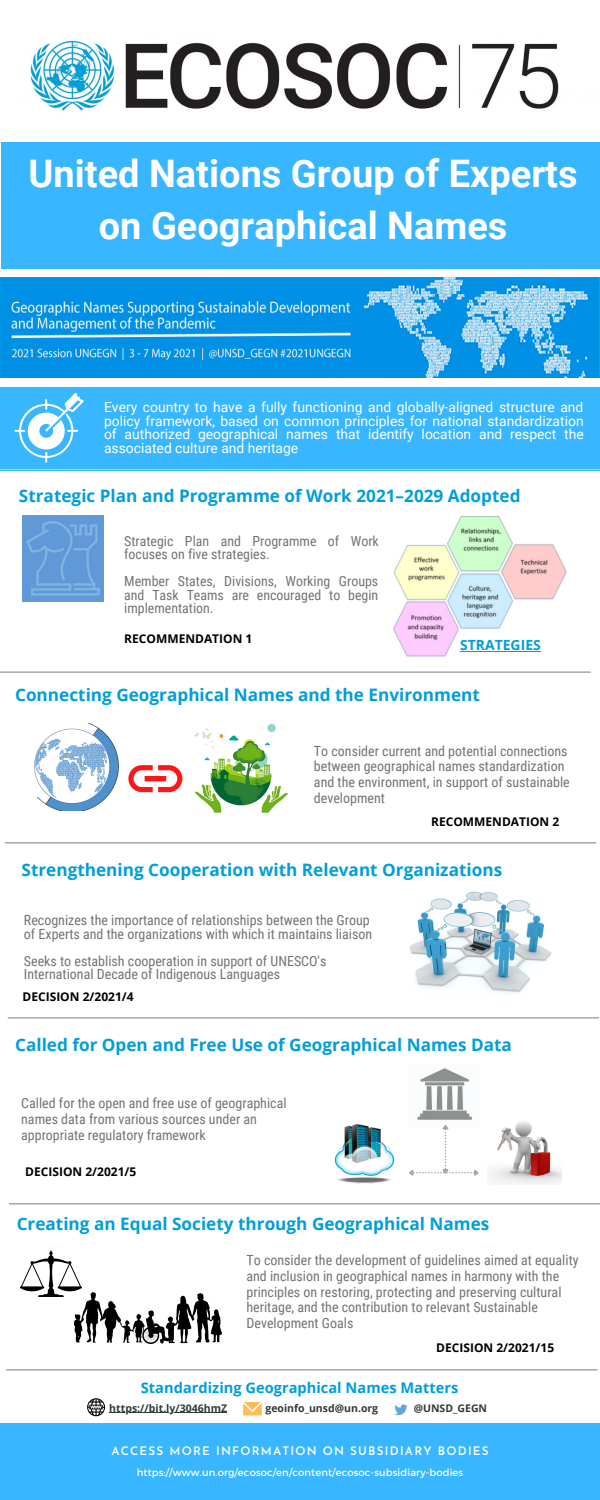
<style>
.page{position:relative;width:600px;height:1500px;background:#fff}
.page>*{position:absolute;margin:0;border:0;box-sizing:border-box;transform-origin:0 0}
.t1{font:700 38px "Roboto";color:#fff}
.t2{font:700 17.2px "Open Sans";color:#009edb}
.t3{font:700 14.6px "Open Sans";color:#009edb}
.t4{font:14px/15.8px "Roboto Condensed";color:#737373}
.t5{font:700 14px "Open Sans";color:#009edb}
.t6{font:13.9px/13.5px "Roboto";color:#fff;text-align:justify}
.t7{font:13.9px/13.5px "Roboto Condensed";color:#737373}
.t8{font:700 12px "Open Sans";color:#000}
.t9{font:600 11.8px "Josefin Sans";letter-spacing:.1em;color:#fff}
.t10{font:700 10.5px "Open Sans";color:#303c36}
.t11{font:10px "Montserrat";letter-spacing:.01em;color:#fff}
</style>
<div class="page">
<img style="left:30px;top:40px;width:529px;height:71px">
<div style="left:0;top:1423px;width:600px;height:77px;background:#38b6ff"></div>
<hr style="left:0;top:470px;width:600px;height:1px;background:#38b6ff">
<img style="left:34px;top:724px;width:85px;height:87px">
<img style="left:22px;top:516px;width:81px;height:85px">
<hr style="left:0;top:671px;width:590px;height:2px;background:#a6a6a6">
<hr style="left:6px;top:842px;width:590px;height:2px;background:#a6a6a6">
<img style="left:417px;top:1068px;width:55px;height:52px">
<img style="left:488px;top:1121px;width:73px;height:63px">
<img style="left:334px;top:1124px;width:61px;height:60px">
<svg style="left:409px;top:1125px;width:70px;height:51px"></svg>
<hr style="left:8px;top:1017px;width:591px;height:2px;background:#a6a6a6">
<svg style="left:128px;top:765px;width:54px;height:27px"></svg>
<img style="left:194px;top:723px;width:94px;height:90px">
<img style="left:20px;top:1250px;width:62px;height:46px">
<img style="left:74px;top:1292px;width:147px;height:51px">
<hr style="left:10px;top:1203px;width:590px;height:2px;background:#a6a6a6">
<img style="left:409px;top:891px;width:142px;height:102px">
<hr style="left:7px;top:1369px;width:590px;height:2px;background:#a6a6a6">
<div style="left:0;top:387px;width:600px;height:82px;background:#38b6ff"></div>
<img style="left:393px;top:516px;width:174px;height:141px">
<svg style="left:14px;top:393px;width:70px;height:70px"></svg>
<div style="left:1px;top:142px;width:599px;height:127px;background:#38b6ff"></div>
<svg style="left:87px;top:1398px;width:18px;height:18px"></svg>
<hr style="left:109px;top:1413px;width:118px;height:1px;background:#303c36">
<img style="left:394px;top:1404px;width:14px;height:12px">
<svg style="left:243px;top:1402px;width:19px;height:14px"></svg>
<img style="left:0;top:277px;width:599px;height:101px">
<hr style="left:460px;top:651px;width:81px;height:1px;background:#009edb">
<p class="t1" style="left:29px;top:152px;width:551px">United Nations Group of Experts</p>
<p class="t1" style="left:99px;top:204px;width:410px">on Geographical Names</p>
<p class="t6" style="left:104px;top:401px;width:481px">Every country to have a fully functioning and globally-aligned structure and policy framework, based on common principles for national standardization of authorized geographical names that identify location and respect the associated culture and heritage</p>
<p class="t2" style="left:19px;top:483px;width:503px">Strategic Plan and Programme of Work 2021–2029 Adopted</p>
<p class="t7" style="left:124px;top:534px;width:256px">Strategic Plan and Programme of Work focuses on five strategies.</p>
<p class="t7" style="left:124px;top:575px;width:256px;text-align:justify">Member States, Divisions, Working Groups and Task Teams are encouraged to begin implementation.</p>
<p class="t8" style="left:124px;top:630px;width:130px">RECOMMENDATION 1</p>
<p class="t5" style="left:460px;top:635px;width:82px">STRATEGIES</p>
<p class="t2" style="left:15px;top:683px;width:466px">Connecting Geographical Names and the Environment</p>
<p class="t4" style="left:314px;top:743px;width:257px">To consider current and potential connections between geographical names standardization and the environment, in support of sustainable development</p>
<p class="t8" style="left:431px;top:813px;width:130px">RECOMMENDATION 2</p>
<p class="t2" style="left:22px;top:858px;width:482px">Strengthening Cooperation with Relevant Organizations</p>
<p class="t4" style="left:24px;top:914px;width:350px;line-height:13.5px">Recognizes the importance of relationships between the Group of Experts and the organizations with which it maintains liaison</p>
<p class="t4" style="left:24px;top:954px;width:304px;line-height:13.5px">Seeks to establish cooperation in support of UNESCO's<br>International Decade of Indigenous Languages</p>
<p class="t8" style="left:23px;top:988px;width:113px">DECISION 2/2021/4</p>
<p class="t2" style="left:15px;top:1033px;width:498px">Called for Open and Free Use of Geographical Names Data</p>
<p class="t4" style="left:21px;top:1096px;width:267px">Called for the open and free use of geographical names data from various sources under an appropriate regulatory framework</p>
<p class="t8" style="left:25px;top:1163px;width:113px">DECISION 2/2021/5</p>
<p class="t2" style="left:17px;top:1212px;width:474px">Creating an Equal Society through Geographical Names</p>
<p class="t4" style="left:247px;top:1252px;width:334px">To consider the development of guidelines aimed at equality and inclusion in geographical names in harmony with the principles on restoring, protecting and preserving cultural heritage, and the contribution to relevant Sustainable Development Goals</p>
<p class="t8" style="left:436px;top:1339px;width:119px">DECISION 2/2021/15</p>
<p class="t3" style="left:141px;top:1378px;width:319px">Standardizing Geographical Names Matters</p>
<p class="t10" style="left:109px;top:1401px;width:119px">https://bit.ly/3046hmZ</p>
<p class="t10" style="left:265px;top:1401px;width:114px">geoinfo_unsd@un.org</p>
<p class="t10" style="left:414px;top:1401px;width:75px">@UNSD_GEGN</p>
<p class="t9" style="left:111px;top:1446px;width:379px">ACCESS MORE INFORMATION ON SUBSIDIARY BODIES</p>
<p class="t11" style="left:137px;top:1466px;width:328px">https://www.un.org/ecosoc/en/content/ecosoc-subsidiary-bodies</p>
</div>
